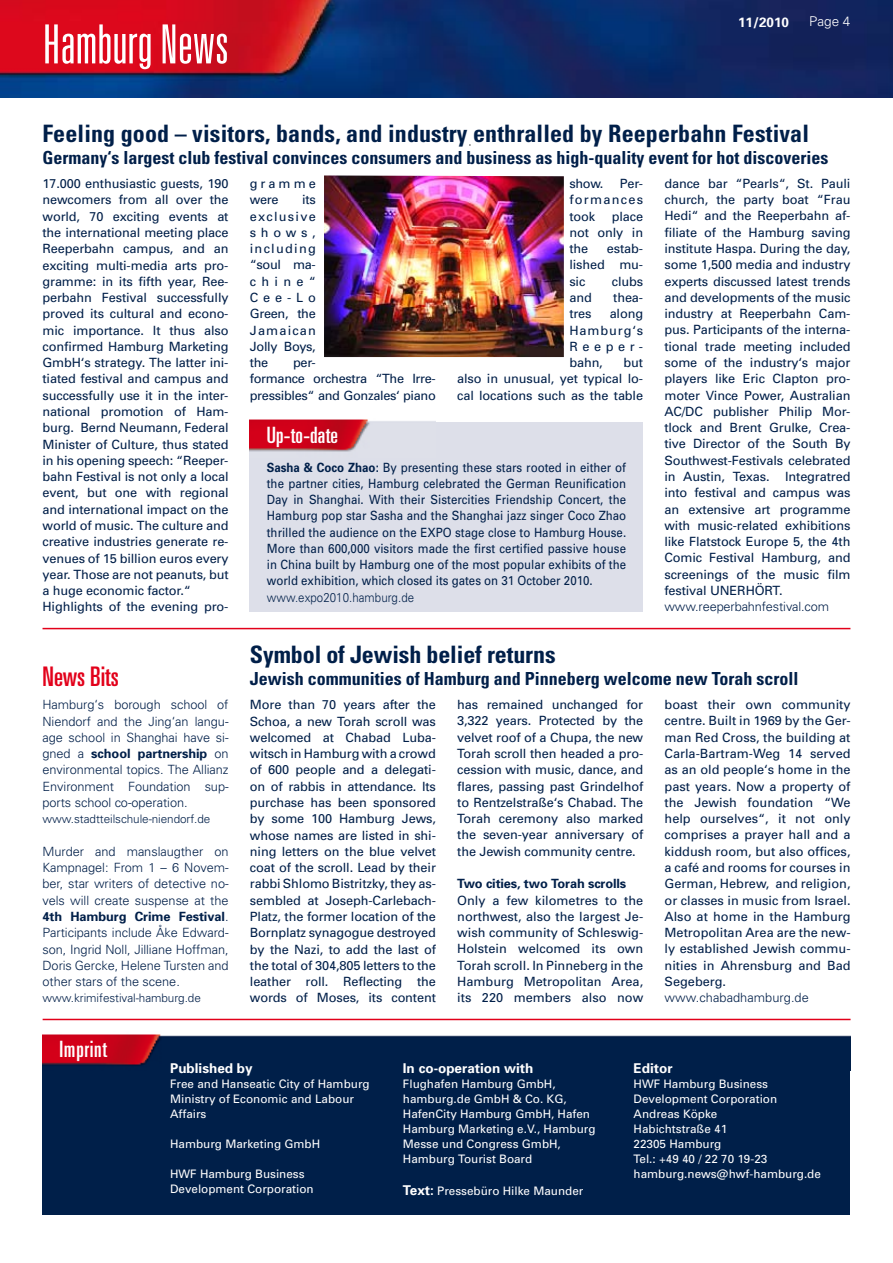
<style>
.page{position:relative;width:893px;height:1263px;background:#fff}
.page>*{position:absolute;margin:0;border:0;box-sizing:border-box;transform-origin:0 0}
.t1{font:300 ultra-condensed 54px "Univers";color:#fff}
.t2{font:ultra-condensed 27px "Univers";color:#e2001a}
.t3{font:700 condensed 24px "Univers";letter-spacing:.005em;color:#001f49}
.t4{font:ultra-condensed 22.5px "Univers";letter-spacing:.03em;color:#fff}
.t5{font:700 condensed 18px "Univers";color:#001f49}
.t6{font:700 13.5px "Univers";color:#fff}
.t7{font:300 13.5px "Univers";color:#fff}
.t8{font:12.75px/16.4px "Univers";letter-spacing:-.01em;color:#001f49;text-align:justify}
.t9{font:300 12.75px/16.4px "Univers";letter-spacing:-.005em;color:#001f49;text-align:justify}
.t10{font:12.75px/16.2px "Univers";letter-spacing:-.01em;color:#001f49;text-align:justify;scale:.9 1}
.t11{font:700 12.75px "Univers";letter-spacing:-.01em;color:#001f49}
.t12{font:300 12.75px "Univers";letter-spacing:-.005em;color:#001f49;scale:.9 1}
.t13{font:12.75px/16.4px "Univers";letter-spacing:.235em;color:#001f49}
.t14{font:11.7px/15px "Univers";color:#fff}
.t15{font:300 11.7px "Univers";letter-spacing:-.005em;color:#001f49}
.s1{font-weight:700}
.s2{font-weight:700;font-size:13.5px}
</style>
<div class="page">
<img style="left:0;top:0;width:893px;height:98px">
<hr style="left:43px;top:628px;width:807px;height:1px;background:#e2001a">
<div style="left:250px;top:422px;width:393px;height:189px;background:#dddfe9"></div>
<div style="left:43px;top:1035px;width:807px;height:179px;background:#001f49"></div>
<hr style="left:43px;top:1019px;width:808px;height:1px;background:#e2001a">
<img style="left:250px;top:419px;width:186px;height:33px">
<img style="left:43px;top:1034px;width:807px;height:32px">
<img style="left:324px;top:176px;width:240px;height:181px">
<h1 class="t1" style="left:43px;top:16px;width:188px">Hamburg News</h1>
<p class="t6" style="left:738px;top:13px;width:53px">11/2010</p>
<p class="t7" style="left:809px;top:14px;width:43px">Page 4</p>
<h3 class="t3" style="left:43px;top:118px;width:768px">Feeling good – visitors, bands, and industry enthralled by Reeperbahn Festival</h3>
<h3 class="t5" style="left:43px;top:147px;width:787px">Germany‘s largest club festival convinces consumers and business as high-quality event for hot discoveries</h3>
<p class="t8" style="left:569px;top:175px;width:75px;text-indent:51px">Per&shy;formances took</p>
<p class="t8" style="left:569px;top:175px;width:36px">show.</p>
<p class="t8" style="left:43px;top:175px;width:188px;text-align:left">17.000 enthusiastic guests, 190 newcomers from all over the world, 70 exciting events at the international meeting place<br>Reeperbahn campus, and an exciting multi-media arts pro&shy;gramme: in its fifth year, Ree&shy;perbahn Festival successfully proved its cultural and econo&shy;mic importance. It thus also confirmed Hamburg Marketing<br>GmbH‘s strategy. The latter ini&shy;tiated festival and campus and successfully use it in the inter&shy;national promotion of Ham&shy;burg. Bernd Neumann, Federal<br>Minister of Culture, thus stated in his opening speech: “Reeper&shy;bahn Festival is not only a local event, but one with regional and international impact on the world of music. The culture and creative industries generate re&shy;venues of 15 billion euros every year. Those are not peanuts, but a huge economic factor.“<br>Highlights of the evening pro-</p>
<p class="t13" style="left:250px;top:175px;width:67px">gramme were</p>
<p class="t8" style="left:250px;top:191px;width:68px;text-indent:52px">its exclusive shows, including “soul ma&shy;chine“ Cee-Lo Green, the Jamaican Jolly Boys, the</p>
<p class="t8" style="left:569px;top:208px;width:75px;text-indent:42px">place not only in the</p>
<p class="t8" style="left:569px;top:240px;width:75px;text-indent:38px">estab&shy;lished mu&shy;sic</p>
<p class="t8" style="left:612px;top:273px;width:33px">clubs</p>
<p class="t8" style="left:569px;top:289px;width:24px">and</p>
<p class="t8" style="left:613px;top:289px;width:31px">thea-</p>
<p class="t8" style="left:569px;top:305px;width:24px">tres</p>
<p class="t8" style="left:569px;top:305px;width:75px;text-indent:40px">along Hamburg‘s Reeper&shy;bahn,</p>
<p class="t8" style="left:457px;top:354px;width:188px;text-indent:166px">but also in unusual, yet typical lo&shy;cal locations such as the table</p>
<p class="t8" style="left:250px;top:354px;width:188px;text-align:left;text-indent:43px">per-<br>formance orchestra “The Irre&shy;pressibles“ and Gonzales‘ piano</p>
<h3 class="t4" style="left:267px;top:422px;width:73px">Up-to-date</h3>
<p class="t10" style="left:267px;top:459px;width:401px"><span class="s1">Sasha &amp; Coco Zhao:</span> By presenting these stars rooted in either of the partner cities, Hamburg celebrated the German Reunification Day in Shanghai. With their Sistercities Friendship Concert, the Hamburg pop star Sasha and the Shanghai jazz singer Coco Zhao thrilled the audience on the EXPO stage close to Hamburg House.<br>More than 600,000 visitors made the first certified passive house in China built by Hamburg one of the most popular exhibits of the world exhibition, which closed its gates on 31 October 2010.</p>
<p class="t12" style="left:267px;top:589px;width:165px">www.expo2010.hamburg.de</p>
<p class="t8" style="left:664px;top:175px;width:188px">dance bar “Pearls“, St. Pauli church, the party boat “Frau Hedi“ and the Reeperbahn af&shy;filiate of the Hamburg saving institute Haspa. During the day, some 1,500 media and industry experts discussed latest trends and developments of the music industry at Reeperbahn Cam&shy;pus. Participants of the interna&shy;tional trade meeting included some of the industry‘s major players like Eric Clapton pro&shy;moter Vince Power, Australian AC/DC publisher Philip Mor&shy;tlock and Brent Grulke, Crea&shy;tive Director of the South By Southwest-Festivals celebrated in Austin, Texas. Integratred into festival and campus was an extensive art programme with music-related exhibitions like Flatstock Europe 5, the 4th Comic Festival Hamburg, and screenings of the music film festival UNERHÖRT.</p>
<p class="t9" style="left:664px;top:598px;width:166px">www.reeperbahnfestival.com</p>
<h3 class="t3" style="left:250px;top:639px;width:307px">Symbol of Jewish belief returns</h3>
<h2 class="t2" style="left:43px;top:661px;width:78px">News Bits</h2>
<h3 class="t5" style="left:250px;top:668px;width:550px">Jewish communities of Hamburg and Pinneberg welcome new Torah scroll</h3>
<p class="t9" style="left:43px;top:696px;width:188px">Hamburg‘s borough school of Niendorf and the Jing‘an langu&shy;age school in Shanghai have si&shy;gned a <span class="s1">school partnership</span> on environmental topics. The Allianz Environment Foundation sup&shy;ports school co-operation.</p>
<p class="t15" style="left:43px;top:812px;width:169px">www.stadtteilschule-niendorf.de</p>
<p class="t9" style="left:43px;top:843px;width:188px">Murder and manslaugther on Kampnagel: From 1 – 6 Novem&shy;ber, star writers of detective no&shy;vels will create suspense at the <span class="s1">4th Hamburg Crime Festival</span>.<br>Participants include Åke Edward&shy;son, Ingrid Noll, Jilliane Hoffman, Doris Gercke, Helene Tursten and other stars of the scene.</p>
<p class="t15" style="left:43px;top:991px;width:160px">www.krimifestival-hamburg.de</p>
<h3 class="t4" style="left:60px;top:1036px;width:49px">Imprint</h3>
<p class="t8" style="left:250px;top:696px;width:188px">More than 70 years after the Schoa, a new Torah scroll was welcomed at Chabad Luba&shy;witsch in Hamburg with a crowd of 600 people and a delegati&shy;on of rabbis in attendance. Its purchase has been sponsored by some 100 Hamburg Jews, whose names are listed in shi&shy;ning letters on the blue velvet coat of the scroll. Lead by their rabbi Shlomo Bistritzky, they as&shy;sembled at Joseph-Carlebach-Platz, the former location of the Bornplatz synagogue destroyed by the Nazi, to add the last of the total of 304,805 letters to the leather roll. Reflecting the words of Moses, its content</p>
<p class="t8" style="left:457px;top:696px;width:188px">has remained unchanged for 3,322 years. Protected by the velvet roof of a Chupa, the new Torah scroll then headed a pro&shy;cession with music, dance, and flares, passing past Grindelhof to Rentzelstraße‘s Chabad. The Torah ceremony also marked the seven-year anniversary of the Jewish community centre.</p>
<p class="t11" style="left:457px;top:876px;width:171px">Two cities, two Torah scrolls</p>
<p class="t8" style="left:457px;top:892px;width:188px">Only a few kilometres to the northwest, also the largest Je&shy;wish community of Schleswig-Holstein welcomed its own Torah scroll. In Pinneberg in the Hamburg Metropolitan Area, its 220 members also now</p>
<p class="t8" style="left:664px;top:696px;width:188px">boast their own community centre. Built in 1969 by the Ger&shy;man Red Cross, the building at Carla-Bartram-Weg 14 served as an old people‘s home in the past years. Now a property of the Jewish foundation “We help ourselves“, it not only comprises a prayer hall and a kiddush room, but also offices, a café and rooms for courses in German, Hebrew, and religion, or classes in music from Israel.<br>Also at home in the Hamburg Metropolitan Area are the new&shy;ly established Jewish commu&shy;nities in Ahrensburg and Bad Segeberg.</p>
<p class="t9" style="left:664px;top:989px;width:146px">www.chabadhamburg.de</p>
<p class="t6" style="left:170px;top:1060px;width:84px">Published by</p>
<p class="t14" style="left:170px;top:1076px;width:201px">Free and Hanseatic City of Hamburg<br>Ministry of Economic and Labour<br>Affairs</p>
<p class="t14" style="left:170px;top:1136px;width:152px">Hamburg Marketing GmbH</p>
<p class="t14" style="left:170px;top:1166px;width:145px">HWF Hamburg Business<br>Development Corporation</p>
<p class="t6" style="left:403px;top:1060px;width:132px">In co-operation with</p>
<p class="t14" style="left:403px;top:1076px;width:194px">Flughafen Hamburg GmbH, hamburg.de GmbH &amp; Co. KG,<br>HafenCity Hamburg GmbH, Hafen<br>Hamburg Marketing e.V., Hamburg<br>Messe und Congress GmbH,<br>Hamburg Tourist Board</p>
<p class="t14" style="left:403px;top:1183px;width:182px"><span class="s2">Text:</span> Pressebüro Hilke Maunder</p>
<p class="t6" style="left:634px;top:1060px;width:41px">Editor</p>
<p class="t14" style="left:634px;top:1076px;width:189px">HWF Hamburg Business<br>Development Corporation<br>Andreas Köpke<br>Habichtstraße 41<br>22305 Hamburg<br>Tel.: +49 40 / 22 70 19-23 hamburg.news@hwf-hamburg.de</p>
</div>
